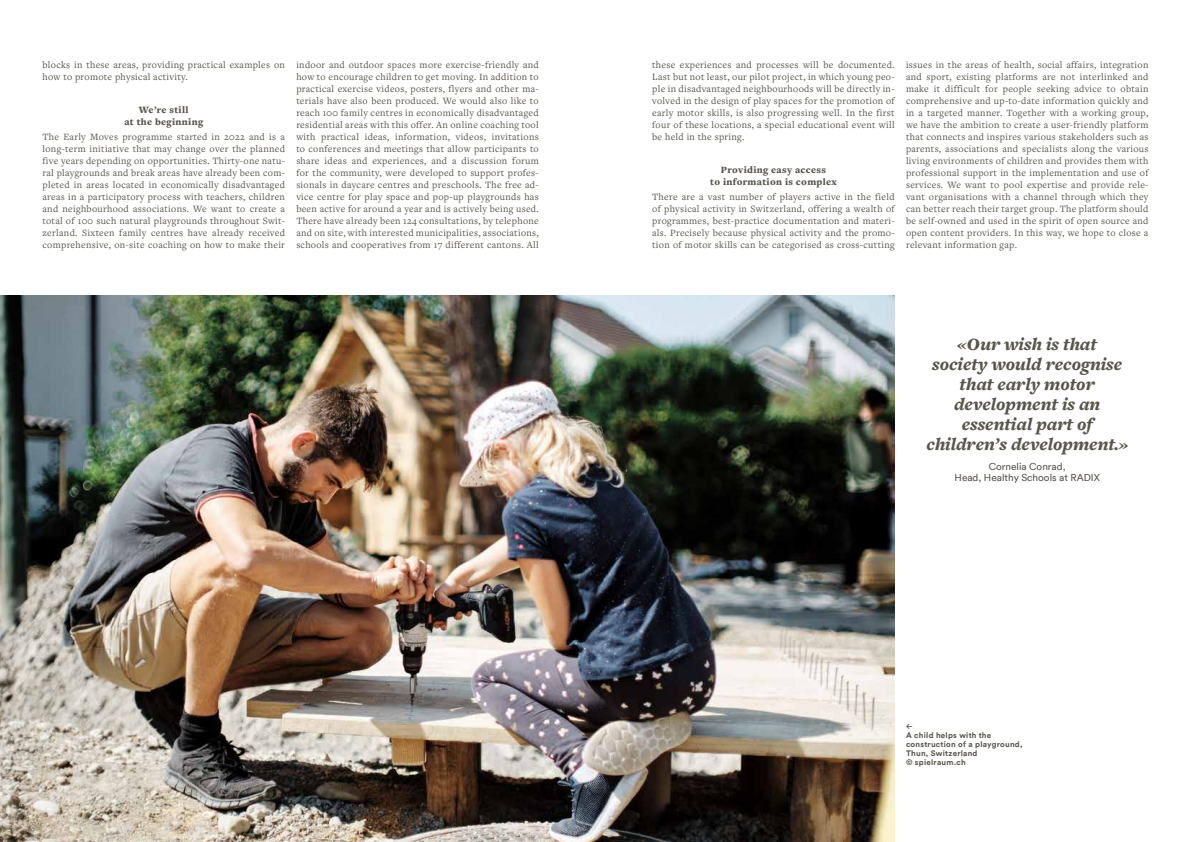
<style>
.page{position:relative;width:1191px;height:842px;background:#fff}
.page>*{position:absolute;margin:0;border:0;box-sizing:border-box;transform-origin:0 0}
.t1{font:italic 900 18px/20px "Freight Text Pro";color:#57544b;text-align:center}
.t2{font:10px/12px "Freight Text Pro";letter-spacing:.03em;color:#57544b;text-align:justify}
.t3{font:900 10px/12px "Freight Text Pro";letter-spacing:.03em;color:#57544b;text-align:center}
.t4{font:10px/11px "Circular";color:#57544b;text-align:center}
.t5{font:700 8px/9px "Circular";letter-spacing:.03em;color:#57544b}
.t6{font:700 8px "Akkurat Pro";color:#57544b}
</style>
<div class="page">
<img style="left:0;top:295px;width:894px;height:547px">
<p class="t2" style="left:43px;top:58px;width:244px">blocks in these areas, providing practical examples on how to promote physical activity.</p>
<p class="t3" style="left:124px;top:104px;width:80px">We’re still<br>at the beginning</p>
<p class="t2" style="left:43px;top:130px;width:244px">The Early Moves programme started in 2022 and is a long-term initiative that may change over the planned five years depending on opportunities. Thirty-one natu&shy;ral playgrounds and break areas have already been com&shy;pleted in areas located in economically disadvantaged areas in a participatory process with teachers, children and neighbourhood associations. We want to create a total of 100 such natural playgrounds throughout Swit&shy;zerland. Sixteen family centres have already received comprehensive, on-site coaching on how to make their</p>
<p class="t2" style="left:296px;top:58px;width:244px">indoor and outdoor spaces more exercise-friendly and how to encourage children to get moving. In addition to practical exercise videos, posters, flyers and other ma&shy;terials have also been produced. We would also like to reach 100 family centres in economically disadvantaged residential areas with this offer. An online coaching tool with practical ideas, information, videos, invitations to conferences and meetings that allow participants to share ideas and experiences, and a discussion forum for the community, were developed to support profes&shy;sionals in daycare centres and preschools. The free ad&shy;vice centre for play space and pop-up playgrounds has been active for around a year and is actively being used.<br>There have already been 124 consultations, by telephone and on site, with interested municipalities, associations, schools and cooperatives from 17 different cantons. All</p>
<p class="t2" style="left:906px;top:58px;width:244px">issues in the areas of health, social affairs, integration and sport, existing platforms are not interlinked and make it difficult for people seeking advice to obtain comprehensive and up-to-date information quickly and in a targeted manner. Together with a working group, we have the ambition to create a user-friendly platform that connects and inspires various stakeholders such as parents, associations and specialists along the various living environments of children and provides them with professional support in the implementation and use of services. We want to pool expertise and provide rele&shy;vant organisations with a channel through which they can better reach their target group. The platform should be self-owned and used in the spirit of open source and open content providers. In this way, we hope to close a relevant information gap.</p>
<p class="t2" style="left:652px;top:58px;width:244px">these experiences and processes will be documented.<br>Last but not least, our pilot project, in which young peo&shy;ple in disadvantaged neighbourhoods will be directly in&shy;volved in the design of play spaces for the promotion of early motor skills, is also progressing well. In the first four of these locations, a special educational event will be held in the spring.</p>
<p class="t3" style="left:710px;top:164px;width:128px">Providing easy access<br>to information is complex</p>
<p class="t2" style="left:652px;top:190px;width:244px">There are a vast number of players active in the field of physical activity in Switzerland, offering a wealth of programmes, best-practice documentation and materi&shy;als. Precisely because physical activity and the promo&shy;tion of motor skills can be categorised as cross-cutting</p>
<h1 class="t1" style="left:926px;top:334px;width:203px">«Our wish is that<br>society would recognise that early motor development is an essential part of children’s development.»</h1>
<p class="t4" style="left:954px;top:461px;width:147px">Cornelia Conrad,<br>Head, Healthy Schools at RADIX</p>
<p class="t6" style="left:906px;top:722px;width:8px">←</p>
<p class="t5" style="left:906px;top:731px;width:118px">A child helps with the construction of a playground,<br>Thun, Switzerland<br>© spielraum.ch</p>
</div>
